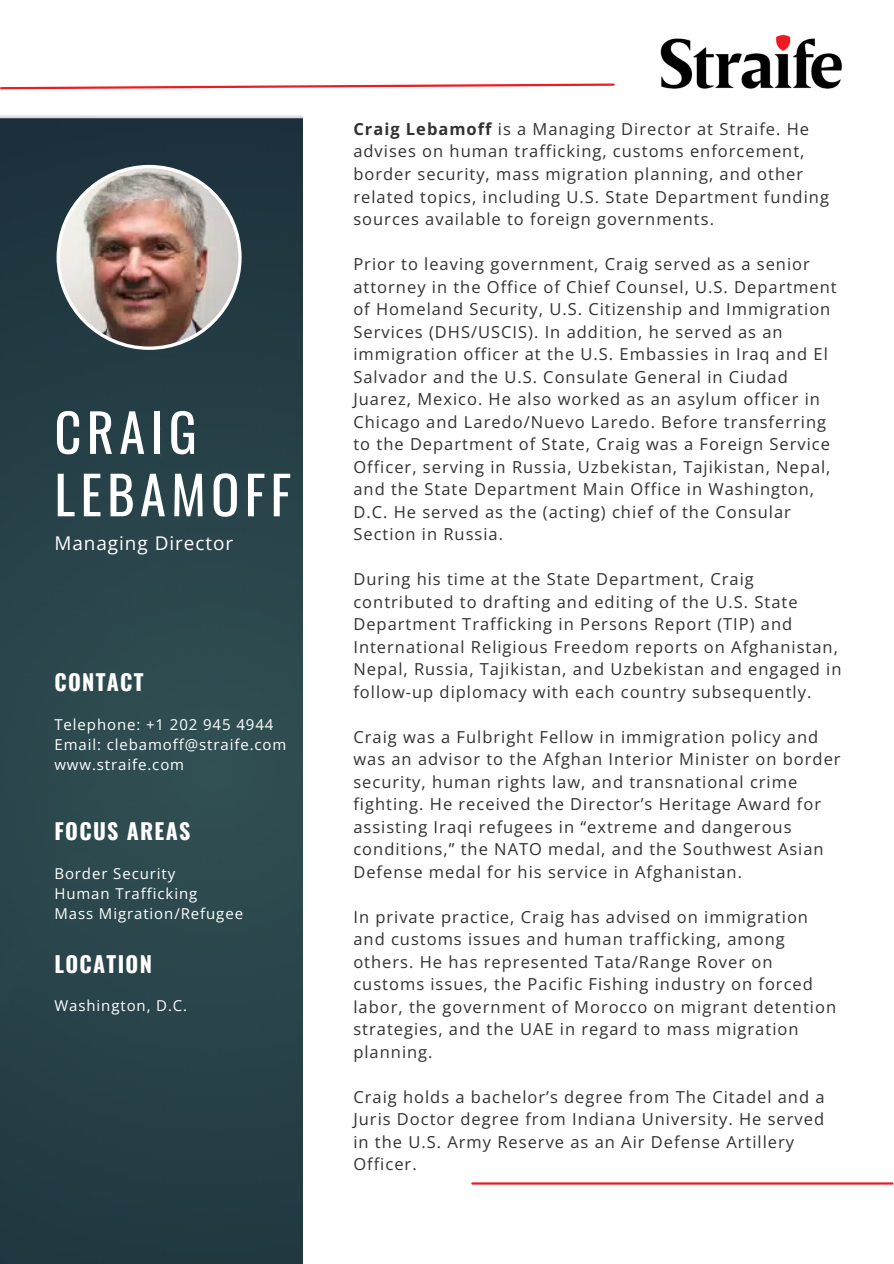
<style>
.page{position:relative;width:894px;height:1264px;background:#fff}
.page>*{position:absolute;margin:0;border:0;box-sizing:border-box;transform-origin:0 0}
.t1{font:52.5px/62.4px "Oswald";letter-spacing:.1em;color:#fff}
.t2{font:700 21.9px "Oswald";letter-spacing:.06em;color:#fff}
.t3{font:18.9px "Open Sans";letter-spacing:.05em;color:#fff}
.t4{font:16.5px/22.5px "Open Sans";letter-spacing:.06em;color:#323232}
.t5{font:15px "Open Sans";letter-spacing:.06em;color:#fff}
.s1{font-weight:700}
</style>
<div class="page">
<img style="left:0;top:116px;width:302px;height:1147px">
<img style="left:57px;top:165px;width:184px;height:185px">
<img style="left:660px;top:34px;width:182px;height:55px">
<hr style="left:472px;top:1182px;width:420px;height:2px;background:#ec1c24">
<svg style="left:0;top:83px;width:615px;height:7px"></svg>
<p class="t1" style="left:54px;top:399px;width:238px">CRAIG<br>LEBAMOFF</p>
<p class="t3" style="left:54px;top:530px;width:180px">Managing Director</p>
<p class="t2" style="left:54px;top:665px;width:91px">CONTACT</p>
<p class="t5" style="left:54px;top:713px;width:220px">Telephone: +1 202 945 4944</p>
<p class="t5" style="left:54px;top:734px;width:233px">Email: clebamoff@straife.com</p>
<p class="t5" style="left:54px;top:754px;width:131px">www.straife.com</p>
<p class="t2" style="left:54px;top:814px;width:137px">FOCUS AREAS</p>
<p class="t5" style="left:54px;top:862px;width:122px">Border Security</p>
<p class="t5" style="left:54px;top:882px;width:144px">Human Trafficking</p>
<p class="t5" style="left:54px;top:903px;width:190px">Mass Migration/Refugee</p>
<p class="t2" style="left:54px;top:946px;width:99px">LOCATION</p>
<p class="t5" style="left:54px;top:994px;width:134px">Washington, D.C.</p>
<p class="t4" style="left:353px;top:117px;width:477px"><span class="s1">Craig Lebamoff</span> is a Managing Director at Straife. He advises on human trafficking, customs enforcement, border security, mass migration planning, and other related topics, including U.S. State Department funding sources available to foreign governments.</p>
<p class="t4" style="left:353px;top:252px;width:485px">Prior to leaving government, Craig served as a senior attorney in the Office of Chief Counsel, U.S. Department of Homeland Security, U.S. Citizenship and Immigration Services (DHS/USCIS). In addition, he served as an immigration officer at the U.S. Embassies in Iraq and El Salvador and the U.S. Consulate General in Ciudad Juarez, Mexico. He also worked as an asylum officer in Chicago and Laredo/Nuevo Laredo. Before transferring to the Department of State, Craig was a Foreign Service Officer, serving in Russia, Uzbekistan, Tajikistan, Nepal, and the State Department Main Office in Washington, D.C. He served as the (acting) chief of the Consular Section in Russia.</p>
<p class="t4" style="left:353px;top:567px;width:489px">During his time at the State Department, Craig contributed to drafting and editing of the U.S. State Department Trafficking in Persons Report (TIP) and International Religious Freedom reports on Afghanistan, Nepal, Russia, Tajikistan, and Uzbekistan and engaged in follow-up diplomacy with each country subsequently.</p>
<p class="t4" style="left:353px;top:725px;width:488px">Craig was a Fulbright Fellow in immigration policy and was an advisor to the Afghan Interior Minister on border security, human rights law, and transnational crime fighting. He received the Director’s Heritage Award for assisting Iraqi refugees in “extreme and dangerous conditions,” the NATO medal, and the Southwest Asian Defense medal for his service in Afghanistan.</p>
<p class="t4" style="left:353px;top:905px;width:484px">In private practice, Craig has advised on immigration and customs issues and human trafficking, among others. He has represented Tata/Range Rover on customs issues, the Pacific Fishing industry on forced labor, the government of Morocco on migrant detention strategies, and the UAE in regard to mass migration planning.</p>
<p class="t4" style="left:353px;top:1085px;width:472px">Craig holds a bachelor’s degree from The Citadel and a Juris Doctor degree from Indiana University. He served in the U.S. Army Reserve as an Air Defense Artillery Officer.</p>
</div>
